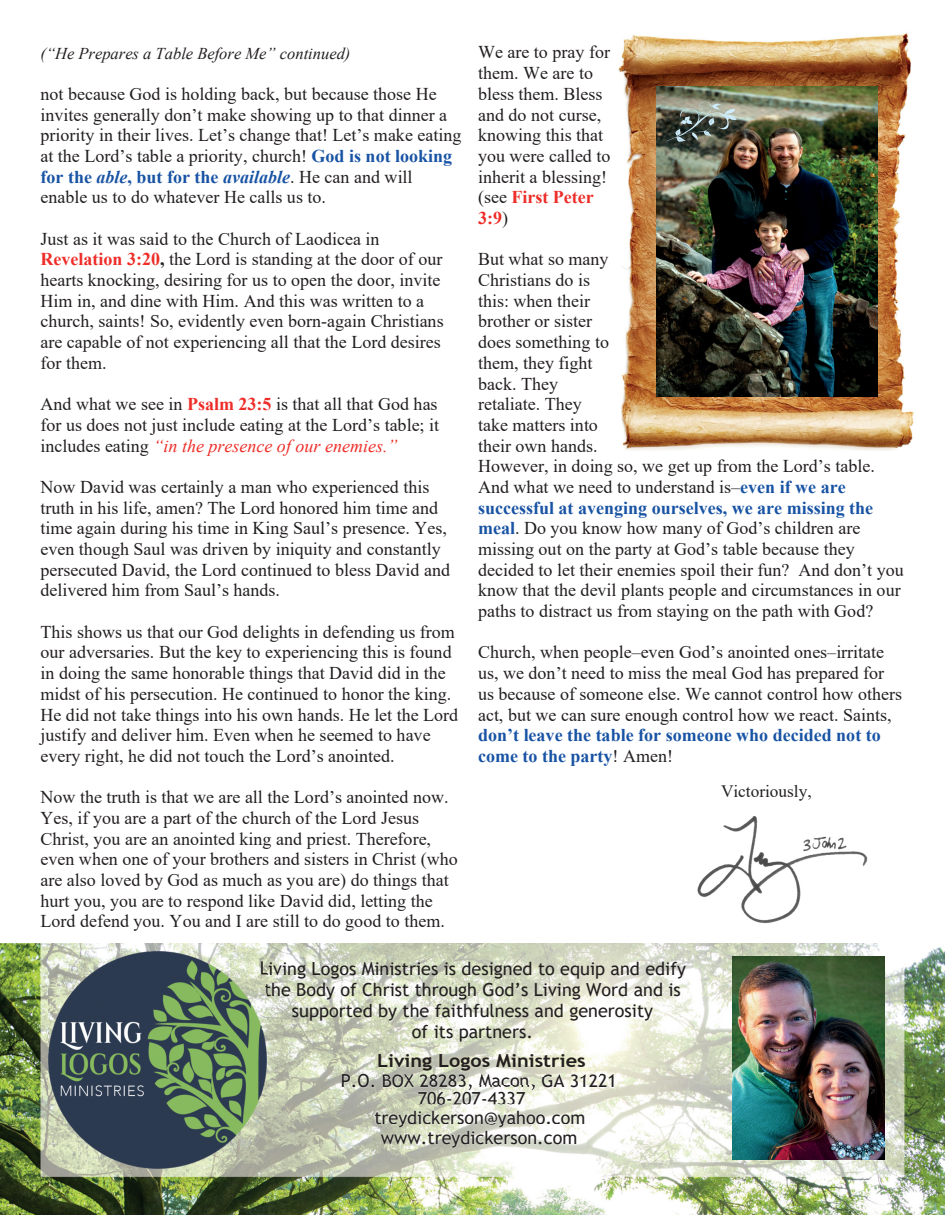
<style>
.page{position:relative;width:945px;height:1215px;background:#fff}
.page>*{position:absolute;margin:0;border:0;box-sizing:border-box;transform-origin:0 0}
.t1{font:18px/20.7px "Times New Roman";color:#231f20}
.t2{font:18px/20.9px "Trebuchet MS";color:#231f20;text-align:center}
.t3{font:700 18px/20.7px "Times New Roman";color:#1853a4}
.t4{font:700 18px "Trebuchet MS";color:#231f20;scale:1.11 1}
.t5{font:17.25px "Times New Roman";color:#231f20}
.t6{font:italic 16.5px "Times New Roman";color:#231f20}
.s1{font-weight:700;color:#1853a4}
.s2{font-weight:700;font-style:italic;color:#1853a4}
.s3{font-weight:700;color:#ee2d28}
.s4{font-weight:700}
.s5{font-style:italic;color:#ee2d28}
.s6{font-weight:400;color:#231f20}
</style>
<div class="page">
<img style="left:0;top:943px;width:945px;height:272px">
<img style="left:339px;top:1068px;width:287px;height:25px">
<img style="left:372px;top:1044px;width:228px;height:33px">
<img style="left:411px;top:1085px;width:123px;height:19px">
<img style="left:373px;top:1104px;width:221px;height:25px">
<img style="left:379px;top:1124px;width:207px;height:25px">
<img style="left:733px;top:957px;width:152px;height:202px">
<img style="left:618px;top:32px;width:296px;height:418px">
<img style="left:656px;top:87px;width:222px;height:310px">
<img style="left:49px;top:951px;width:217px;height:218px">
<img style="left:697px;top:816px;width:171px;height:108px">
<img style="left:699px;top:102px;width:13px;height:1px">
<svg style="left:666px;top:103px;width:71px;height:39px"></svg>
<p class="t6" style="left:41px;top:47px;width:311px">(“He Prepares a Table Before Me” continued)</p>
<p class="t1" style="left:40px;top:85px;width:422px">not because God is holding back, but because those He invites generally don’t make showing up to that dinner a priority in their lives. Let’s change that! Let’s make eating at the Lord’s table a priority, church! <span class="s1">God is not looking for the</span> <span class="s2">able</span><span class="s1">, but for the</span> <span class="s2">available</span>. He can and will enable us to do whatever He calls us to.</p>
<p class="t1" style="left:40px;top:230px;width:405px">Just as it was said to the Church of Laodicea in <span class="s3">Revelation 3:20</span><span class="s4">,</span> the Lord is standing at the door of our hearts knocking, desiring for us to open the door, invite Him in, and dine with Him. And this was written to a church, saints! So, evidently even born-again Christians are capable of not experiencing all that the Lord desires for them.</p>
<p class="t1" style="left:40px;top:396px;width:400px;text-align:justify">And what we see in <span class="s3">Psalm 23:5</span> is that all that God has for us does not just include eating at the Lord’s table; it includes eating <span class="s5">“in the presence of our enemies.”</span></p>
<p class="t1" style="left:40px;top:478px;width:411px">Now David was certainly a man who experienced this truth in his life, amen? The Lord honored him time and time again during his time in King Saul’s presence. Yes, even though Saul was driven by iniquity and constantly persecuted David, the Lord continued to bless David and delivered him from Saul’s hands.</p>
<p class="t1" style="left:40px;top:623px;width:419px">This shows us that our God delights in defending us from our adversaries. But the key to experiencing this is found in doing the same honorable things that David did in the midst of his persecution. He continued to honor the king.<br>He did not take things into his own hands. He let the Lord justify and deliver him. Even when he seemed to have every right, he did not touch the Lord’s anointed.</p>
<p class="t1" style="left:40px;top:789px;width:419px">Now the truth is that we are all the Lord’s anointed now.<br>Yes, if you are a part of the church of the Lord Jesus Christ, you are an anointed king and priest. Therefore, even when one of your brothers and sisters in Christ (who are also loved by God as much as you are) do things that hurt you, you are to respond like David did, letting the Lord defend you. You and I are still to do good to them.</p>
<p class="t1" style="left:478px;top:44px;width:134px">We are to pray for them. We are to bless them. Bless and do not curse, knowing this that you were called to inherit a blessing! (see <span class="s3">First Peter<br>3:9</span>)</p>
<p class="t1" style="left:478px;top:251px;width:427px">But what so many<br>Christians do is<br>this: when their<br>brother or sister<br>does something to<br>them, they fight<br>back. They<br>retaliate. They<br>take matters into<br>their own hands.<br>However, in doing so, we get up from the Lord’s table.<br>And what we need to understand is–<span class="s1">even if we are successful at avenging ourselves, we are missing the meal</span>. Do you know how many of God’s children are missing out on the party at God’s table because they decided to let their enemies spoil their fun? And don’t you know that the devil plants people and circumstances in our paths to distract us from staying on the path with God?</p>
<p class="t1" style="left:478px;top:644px;width:426px">Church, when people–even God’s anointed ones–irritate us, we don’t need to miss the meal God has prepared for us because of someone else. We cannot control how others act, but we can sure enough control how we react. Saints,</p>
<p class="t3" style="left:478px;top:727px;width:404px">don’t leave the table for someone who decided not to come to the party<span class="s6">! Amen!</span></p>
<p class="t5" style="left:721px;top:785px;width:92px">Victoriously,</p>
<p class="t2" style="left:259px;top:960px;width:428px">Living Logos Ministries is designed to equip and edify the Body of Christ through God’s Living Word and is supported by the faithfulness and generosity<br>of its partners.</p>
<p class="t2" style="left:341px;top:1072px;width:278px">P.O. BOX 28283, Macon, GA 31221</p>
<p class="t4" style="left:377px;top:1054px;width:189px">Living Logos Ministries</p>
<p class="t2" style="left:418px;top:1090px;width:109px">706-207-4337</p>
<p class="t2" style="left:374px;top:1109px;width:213px">treydickerson@yahoo.com</p>
<p class="t2" style="left:381px;top:1128px;width:198px">www.treydickerson.com</p>
</div>
